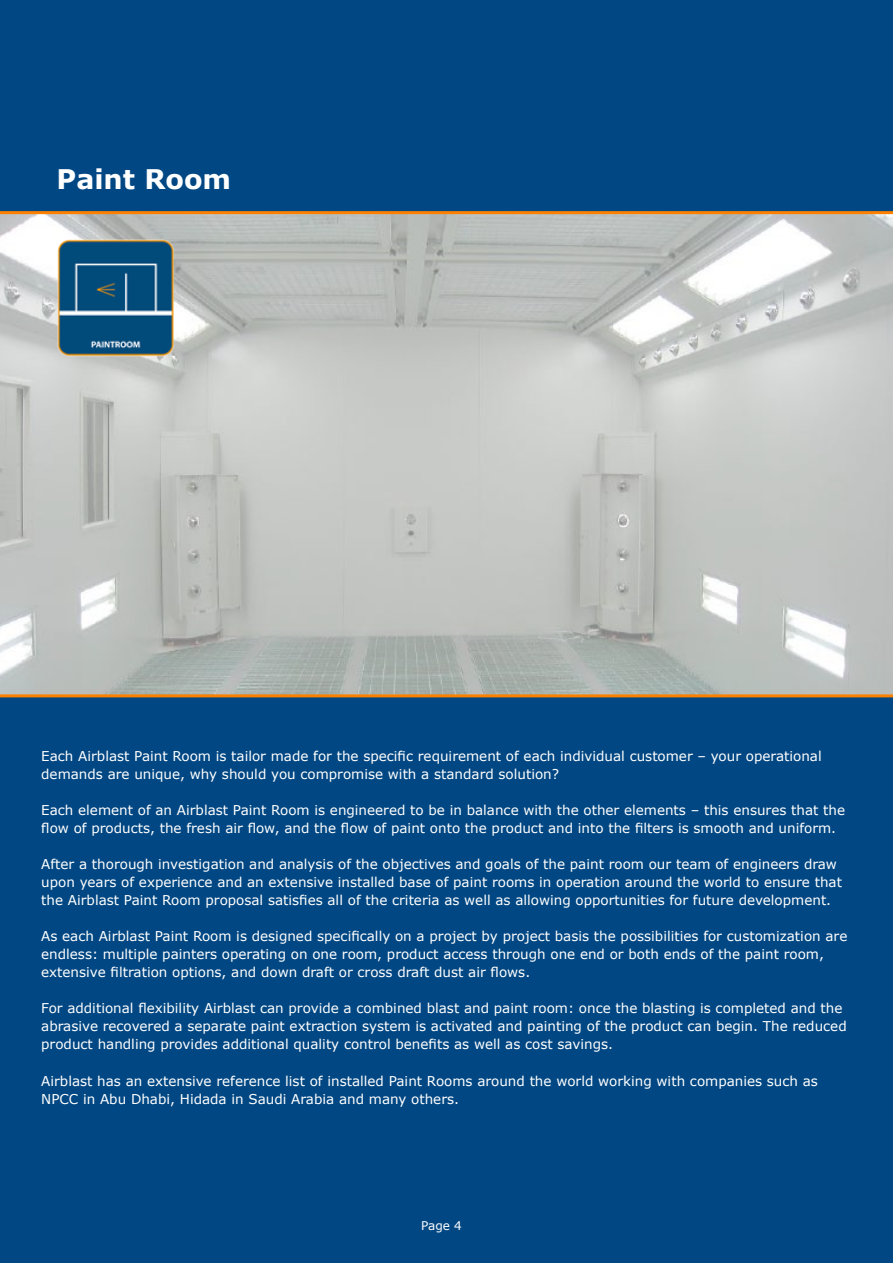
<style>
.page{position:relative;width:893px;height:1263px;background:#fff}
.page>*{position:absolute;margin:0;border:0;box-sizing:border-box;transform-origin:0 0}
.t1{font:700 27px "Verdana";color:#fff}
.t2{font:13.5px/18px "Verdana";color:#fff}
.t3{font:12px "Verdana";color:#fff}
</style>
<div class="page">
<div style="left:0;top:0;width:892px;height:211px;background:#004783"></div>
<div style="left:0;top:696px;width:892px;height:567px;background:#004783"></div>
<svg style="left:0;top:211px;width:893px;height:486px;background:#c2c3bf"></svg>
<img style="left:53px;top:237px;width:125px;height:122px">
<h1 class="t1" style="left:57px;top:160px;width:176px">Paint Room</h1>
<p class="t2" style="left:41px;top:747px;width:782px">Each Airblast Paint Room is tailor made for the specific requirement of each individual customer – your operational demands are unique, why should you compromise with a standard solution?</p>
<p class="t2" style="left:41px;top:801px;width:805px">Each element of an Airblast Paint Room is engineered to be in balance with the other elements – this ensures that the flow of products, the fresh air flow, and the flow of paint onto the product and into the filters is smooth and uniform.</p>
<p class="t2" style="left:41px;top:855px;width:802px">After a thorough investigation and analysis of the objectives and goals of the paint room our team of engineers draw upon years of experience and an extensive installed base of paint rooms in operation around the world to ensure that the Airblast Paint Room proposal satisfies all of the criteria as well as allowing opportunities for future development.</p>
<p class="t2" style="left:41px;top:927px;width:808px">As each Airblast Paint Room is designed specifically on a project by project basis the possibilities for customization are endless: multiple painters operating on one room, product access through one end or both ends of the paint room, extensive filtration options, and down draft or cross draft dust air flows.</p>
<p class="t2" style="left:41px;top:999px;width:807px">For additional flexibility Airblast can provide a combined blast and paint room: once the blasting is completed and the abrasive recovered a separate paint extraction system is activated and painting of the product can begin. The reduced product handling provides additional quality control benefits as well as cost savings.</p>
<p class="t2" style="left:41px;top:1071px;width:778px">Airblast has an extensive reference list of installed Paint Rooms around the world working with companies such as<br>NPCC in Abu Dhabi, Hidada in Saudi Arabia and many others.</p>
<p class="t3" style="left:421px;top:1218px;width:42px">Page 4</p>
</div>
